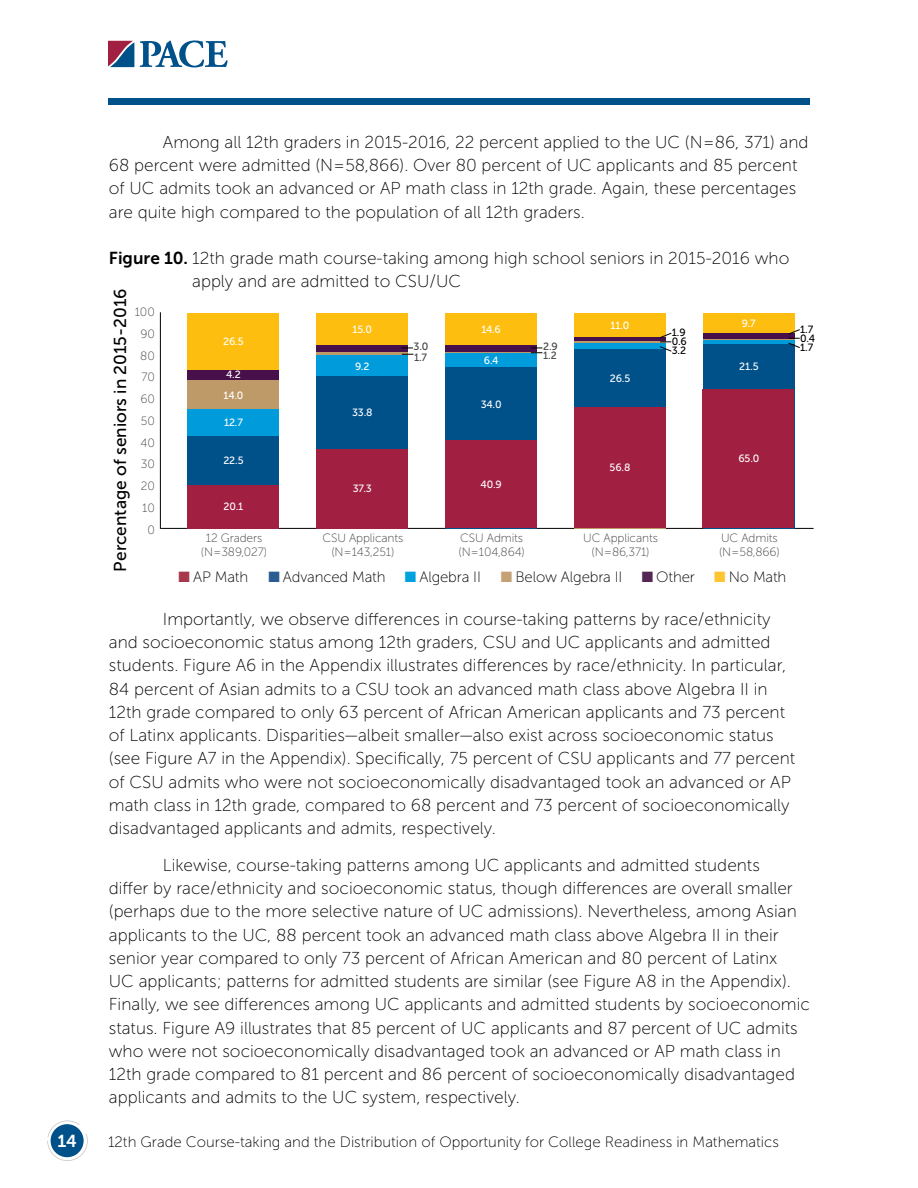
<style>
.page{position:relative;width:918px;height:1188px;background:#fff}
.page>*{position:absolute;margin:0;border:0;box-sizing:border-box;transform-origin:0 0}
.Body_No_Indent{font:17.25px/23.2px "Museo Sans 100";color:#000}
.Body_No_Indent-2{font:17.25px "Museo Sans 500";color:#000}
.t1{font:17.25px "Museo Sans 700";color:#fff}
.t2{font:15px "Museo Sans 100";color:#000}
.t3{font:12px "Museo Sans 100";letter-spacing:-.01em;color:#414042}
.t4{font:10.5px "Museo Sans 500";letter-spacing:-.01em;color:#fff}
.Body_No_Indent-3{font:10.5px "Museo Sans 500";color:#000}
.t5{font:10.5px "Museo Sans 500";color:#414042}
.s1{font-family:"Museo Sans 700"}
.s2{color:#a8384c}
.s3{color:#2a5c91}
.s4{color:#00a2dd}
.s5{color:#c4a275}
.s6{color:#542656}
.s7{color:#ffc432}
</style>
<div class="page">
<div style="left:108px;top:98px;width:702px;height:7px;background:#00518a"></div>
<svg style="left:108px;top:41px;width:26px;height:26px"></svg>
<svg style="left:140px;top:40px;width:88px;height:27px"></svg>
<svg style="left:47px;top:1120px;width:41px;height:41px"></svg>
<hr style="left:160px;top:312px;width:1px;height:217px;background:#000">
<div style="left:188px;top:313px;width:91px;height:215px;background:#febe10"></div>
<div style="left:317px;top:313px;width:91px;height:215px;background:#febe10"></div>
<div style="left:446px;top:313px;width:91px;height:215px;background:#febe10"></div>
<svg style="left:575px;top:313px;width:91px;height:215px;background:#dba522"></svg>
<div style="left:703px;top:313px;width:91px;height:215px;background:#febe10"></div>
<hr style="left:160px;top:528px;width:654px;height:1px;background:#000">
<div style="left:188px;top:370px;width:91px;height:158px;background:#48104a"></div>
<div style="left:317px;top:346px;width:91px;height:182px;background:#48104a"></div>
<svg style="left:446px;top:345px;width:91px;height:183px"></svg>
<svg style="left:703px;top:333px;width:91px;height:195px"></svg>
<div style="left:188px;top:380px;width:91px;height:148px;background:#be9a69"></div>
<svg style="left:317px;top:352px;width:91px;height:4px"></svg>
<div style="left:188px;top:409px;width:91px;height:119px;background:#009bda"></div>
<div style="left:317px;top:356px;width:91px;height:172px;background:#009bda"></div>
<div style="left:446px;top:354px;width:91px;height:174px;background:#009bda"></div>
<div style="left:575px;top:344px;width:91px;height:184px;background:linear-gradient(to right,#009bda,#009bda)"></div>
<div style="left:188px;top:437px;width:91px;height:91px;background:#00518a"></div>
<div style="left:317px;top:376px;width:91px;height:152px;background:#00518a"></div>
<div style="left:446px;top:367px;width:91px;height:161px;background:#00518a"></div>
<div style="left:575px;top:350px;width:91px;height:178px;background:#00518a"></div>
<div style="left:703px;top:344px;width:91px;height:184px;background:#00518a"></div>
<div style="left:188px;top:485px;width:91px;height:43px;background:#a11f41"></div>
<div style="left:317px;top:449px;width:91px;height:79px;background:#a11f41"></div>
<div style="left:446px;top:441px;width:91px;height:87px;background:#a11f41"></div>
<div style="left:574px;top:407px;width:91px;height:121px;background:#a11f41"></div>
<div style="left:703px;top:390px;width:91px;height:138px;background:#a11f41"></div>
<svg style="left:531px;top:348px;width:11px;height:5px"></svg>
<svg style="left:401px;top:348px;width:12px;height:7px"></svg>
<svg style="left:660px;top:333px;width:12px;height:19px"></svg>
<svg style="left:788px;top:329px;width:12px;height:19px"></svg>
<p class="Body_No_Indent" style="left:109px;top:131px;width:701px;text-indent:54px">Among all 12th graders in 2015-2016, 22 percent applied to the UC (N=86, 371) and 68 percent were admitted (N=58,866). Over 80 percent of UC applicants and 85 percent of UC admits took an advanced or AP math class in 12th grade. Again, these percentages are quite high compared to the population of all 12th graders.</p>
<p class="Body_No_Indent" style="left:192px;top:247px;width:599px;text-indent:-83px"><span class="s1">Figure 10.</span> 12th grade math course-taking among high school seniors in 2015-2016 who apply and are admitted to CSU/UC</p>
<p class="Body_No_Indent-2" style="left:111px;top:572px;width:285px;rotate:-90deg">Percentage of seniors in 2015-2016</p>
<p class="t3" style="left:135px;top:306px;width:21px">100</p>
<p class="t3" style="left:140px;top:327px;width:16px">90</p>
<p class="t3" style="left:140px;top:349px;width:16px">80</p>
<p class="t3" style="left:141px;top:371px;width:15px">70</p>
<p class="t3" style="left:140px;top:393px;width:16px">60</p>
<p class="t3" style="left:141px;top:414px;width:15px">50</p>
<p class="t3" style="left:140px;top:436px;width:16px">40</p>
<p class="t3" style="left:141px;top:458px;width:16px">30</p>
<p class="t3" style="left:141px;top:480px;width:16px">20</p>
<p class="t3" style="left:142px;top:501px;width:14px">10</p>
<p class="t3" style="left:147px;top:523px;width:9px">0</p>
<p class="t4" style="left:611px;top:319px;width:21px">11.0</p>
<p class="t4" style="left:742px;top:318px;width:15px">9.7</p>
<p class="t4" style="left:352px;top:324px;width:21px">15.0</p>
<p class="t4" style="left:481px;top:323px;width:21px">14.6</p>
<p class="Body_No_Indent-3" style="left:800px;top:323px;width:15px">1.7</p>
<p class="Body_No_Indent-3" style="left:800px;top:332px;width:16px">0.4</p>
<p class="Body_No_Indent-3" style="left:800px;top:341px;width:15px">1.7</p>
<p class="Body_No_Indent-3" style="left:672px;top:327px;width:15px">1.9</p>
<p class="Body_No_Indent-3" style="left:672px;top:336px;width:17px">0.6</p>
<p class="Body_No_Indent-3" style="left:672px;top:345px;width:16px">3.2</p>
<p class="t4" style="left:223px;top:336px;width:22px">26.5</p>
<p class="t5" style="left:414px;top:341px;width:16px">3.0</p>
<p class="t5" style="left:543px;top:341px;width:16px">2.9</p>
<p class="t5" style="left:414px;top:351px;width:15px">1.7</p>
<p class="t5" style="left:543px;top:350px;width:15px">1.2</p>
<p class="t4" style="left:484px;top:354px;width:16px">6.4</p>
<p class="t4" style="left:355px;top:361px;width:16px">9.2</p>
<p class="t4" style="left:739px;top:361px;width:21px">21.5</p>
<p class="t4" style="left:226px;top:369px;width:16px">4.2</p>
<p class="t4" style="left:224px;top:389px;width:21px">14.0</p>
<p class="t4" style="left:610px;top:373px;width:22px">26.5</p>
<p class="t4" style="left:481px;top:399px;width:22px">34.0</p>
<p class="t4" style="left:352px;top:407px;width:22px">33.8</p>
<p class="t4" style="left:224px;top:417px;width:20px">12.7</p>
<p class="t4" style="left:738px;top:453px;width:22px">65.0</p>
<p class="t4" style="left:223px;top:455px;width:22px">22.5</p>
<p class="t4" style="left:610px;top:462px;width:22px">56.8</p>
<p class="t4" style="left:481px;top:479px;width:23px">40.9</p>
<p class="t4" style="left:353px;top:483px;width:21px">37.3</p>
<p class="t4" style="left:224px;top:501px;width:21px">20.1</p>
<p class="t3" style="left:206px;top:532px;width:58px">12 Graders</p>
<p class="t3" style="left:201px;top:545px;width:68px">(N=389,027)</p>
<p class="t3" style="left:322px;top:532px;width:82px">CSU Applicants</p>
<p class="t3" style="left:331px;top:545px;width:65px">(N=143,251)</p>
<p class="t3" style="left:460px;top:532px;width:64px">CSU Admits</p>
<p class="t3" style="left:459px;top:545px;width:68px">(N=104,864)</p>
<p class="t3" style="left:583px;top:532px;width:76px">UC Applicants</p>
<p class="t3" style="left:592px;top:545px;width:60px">(N=86,371)</p>
<p class="t3" style="left:721px;top:532px;width:58px">UC Admits</p>
<p class="t3" style="left:719px;top:545px;width:62px">(N=58,866)</p>
<p class="t2" style="left:179px;top:569px;width:71px"><span class="s2">■</span> AP Math</p>
<p class="t2" style="left:268px;top:569px;width:119px"><span class="s3">■</span> Advanced Math</p>
<p class="t2" style="left:405px;top:569px;width:77px"><span class="s4">■</span> Algebra II</p>
<p class="t2" style="left:501px;top:569px;width:123px"><span class="s5">■</span> Below Algebra II</p>
<p class="t2" style="left:642px;top:569px;width:55px"><span class="s6">■</span> Other</p>
<p class="t2" style="left:714px;top:569px;width:74px"><span class="s7">■</span> No Math</p>
<p class="Body_No_Indent" style="left:109px;top:608px;width:688px;text-indent:54px">Importantly, we observe differences in course-taking patterns by race/ethnicity and socioeconomic status among 12th graders, CSU and UC applicants and admitted students. Figure A6 in the Appendix illustrates differences by race/ethnicity. In particular, 84 percent of Asian admits to a CSU took an advanced math class above Algebra II in 12th grade compared to only 63 percent of African American applicants and 73 percent of Latinx applicants. Disparities—albeit smaller—also exist across socioeconomic status (see Figure A7 in the Appendix). Specifically, 75 percent of CSU applicants and 77 percent of CSU admits who were not socioeconomically disadvantaged took an advanced or AP math class in 12th grade, compared to 68 percent and 73 percent of socioeconomically disadvantaged applicants and admits, respectively.</p>
<p class="Body_No_Indent" style="left:109px;top:854px;width:703px;text-indent:54px">Likewise, course-taking patterns among UC applicants and admitted students<br>differ by race/ethnicity and socioeconomic status, though differences are overall smaller (perhaps due to the more selective nature of UC admissions). Nevertheless, among Asian applicants to the UC, 88 percent took an advanced math class above Algebra II in their senior year compared to only 73 percent of African American and 80 percent of Latinx<br>UC applicants; patterns for admitted students are similar (see Figure A8 in the Appendix).<br>Finally, we see differences among UC applicants and admitted students by socioeconomic status. Figure A9 illustrates that 85 percent of UC applicants and 87 percent of UC admits who were not socioeconomically disadvantaged took an advanced or AP math class in 12th grade compared to 81 percent and 86 percent of socioeconomically disadvantaged applicants and admits to the UC system, respectively.</p>
<p class="t1" style="left:58px;top:1131px;width:21px">14</p>
<p class="t2" style="left:108px;top:1134px;width:672px">12th Grade Course-taking and the Distribution of Opportunity for College Readiness in Mathematics</p>
</div>
